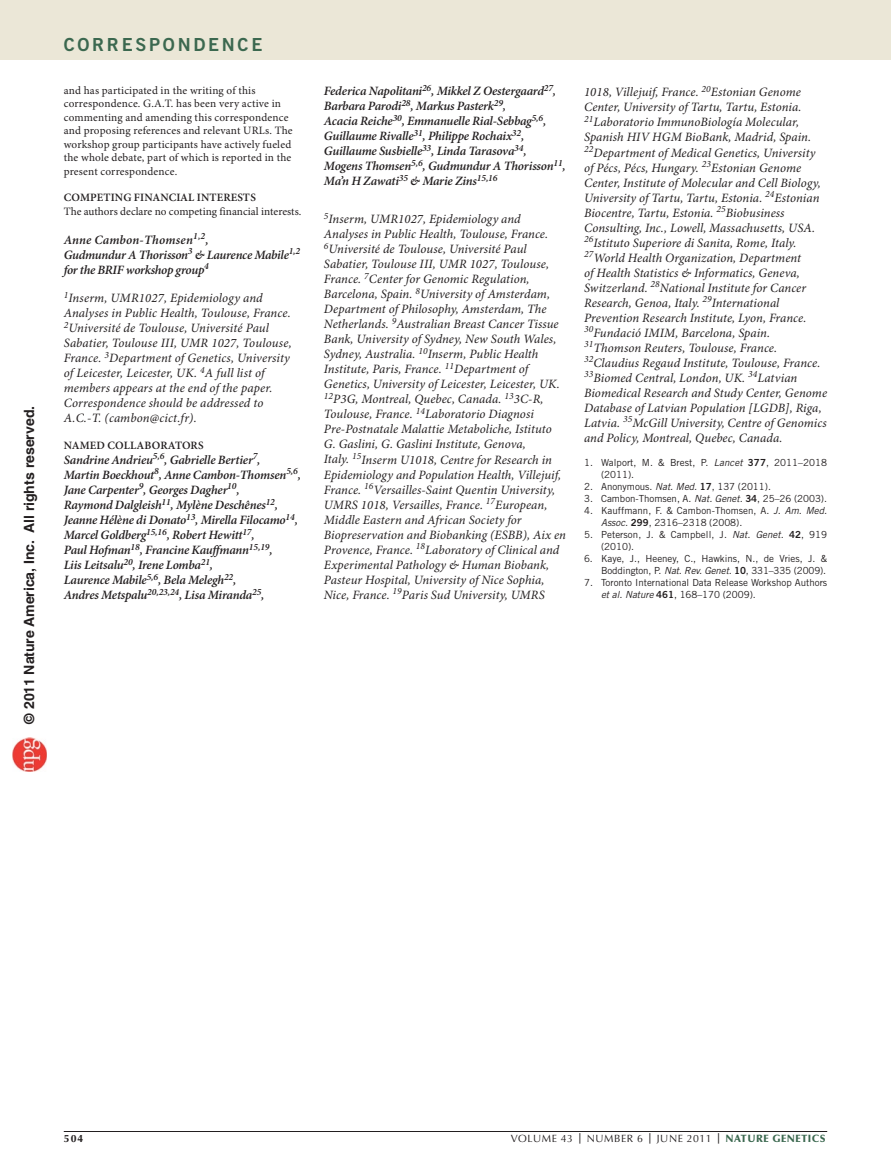
<style>
.page{position:relative;width:891px;height:1175px;background:#fff}
.page>*{position:absolute;margin:0;border:0;box-sizing:border-box;transform-origin:0 0}
.t1{font:18px "Trade Gothic LT Std Bd 2";letter-spacing:.15em;color:#3b684f}
.t2{font:700 14.1px "Helvetica LT Std";color:#231f20}
.t3{font:italic 12.75px/15px "Minion Pro";letter-spacing:.005em;color:#231f20}
.t4{font:italic 600 12.75px/15px "Minion Pro";letter-spacing:-.02em;color:#231f20}
.t5{font:11.25px/13.5px "Minion Pro";letter-spacing:.015em;color:#231f20}
.t6{font:600 11.25px "Minion Pro";letter-spacing:.01em;color:#231f20}
.t7{font:10.5px "Optima LT Std";letter-spacing:.05em;color:#231f20}
.t8{font:900 10.5px "Optima LT Std";letter-spacing:.05em;color:#3b684f}
.t9{font:700 10.5px "Optima LT Std";color:#231f20}
.t10{font:9.75px/12px "Trade Gothic LT Std";letter-spacing:-.005em;color:#231f20}
.s1{font-style:inherit}
.s2{font-style:italic}
.s3{font-family:"Trade Gothic LT Std Bd 2"}
.s4{font-weight:700}
.s5{font-weight:400;color:#231f20}
.s6{font-weight:700;color:#231f20}
</style>
<div class="page">
<div style="left:0;top:0;width:891px;height:60px;background:#ebe7d7"></div>
<hr style="left:64px;top:1131px;width:763px;height:1px;background:#231f20">
<img style="left:12px;top:738px;width:34px;height:34px">
<p class="t2" style="left:21px;top:723px;width:319px;rotate:-90deg">© 201<span class="s1">1</span> Nature America, Inc. All rights reserved.</p>
<h1 class="t1" style="left:64px;top:34px;width:200px">CORRESPONDENCE</h1>
<p class="t5" style="left:64px;top:84px;width:230px">and has participated in the writing of this correspondence. G.A.T. has been very active in commenting and amending this correspondence and proposing references and relevant URLs. The workshop group participants have actively fueled the whole debate, part of which is reported in the present correspondence.</p>
<p class="t6" style="left:64px;top:191px;width:194px">COMPETING FINANCIAL INTERESTS</p>
<p class="t5" style="left:64px;top:205px;width:239px">The authors declare no competing financial interests.</p>
<p class="t4" style="left:64px;top:232px;width:238px">Anne Cambon-Thomsen<sup>1,2</sup>,<br>Gudmundur A Thorisson<sup>3</sup> &amp; Laurence Mabile<sup>1,2 </sup>for the BRIF workshop group<sup>4</sup></p>
<p class="t3" style="left:64px;top:291px;width:229px"><sup>1</sup>Inserm, UMR1027, Epidemiology and Analyses in Public Health, Toulouse, France.<br><sup>2</sup>Université de Toulouse, Université Paul Sabatier, Toulouse III, UMR 1027, Toulouse, France. <sup>3</sup>Department of Genetics, University of Leicester, Leicester, UK. <sup>4</sup>A full list of members appears at the end of the paper.<br>Correspondence should be addressed to A.C.-T. (cambon@cict.fr).</p>
<p class="t6" style="left:64px;top:438px;width:141px">NAMED COLLABORATORS</p>
<p class="t4" style="left:64px;top:452px;width:239px">Sandrine Andrieu<sup>5,6</sup>, Gabrielle Bertier<sup>7</sup>,<br>Martin Boeckhout<sup>8</sup>, Anne Cambon-Thomsen<sup>5,6</sup>, Jane Carpenter<sup>9</sup>, Georges Dagher<sup>10</sup>,<br>Raymond Dalgleish<sup>11</sup>, Mylène Deschênes<sup>12</sup>, Jeanne Hélène di Donato<sup>13</sup>, Mirella Filocamo<sup>14</sup>, Marcel Goldberg<sup>15,16</sup>, Robert Hewitt<sup>17</sup>,<br>Paul Hofman<sup>18</sup>, Francine Kauffmann<sup>15,19</sup>,<br>Liis Leitsalu<sup>20</sup>, Irene Lomba<sup>21</sup>,<br>Laurence Mabile<sup>5,6</sup>, Bela Melegh<sup>22</sup>,<br>Andres Metspalu<sup>20,23,24</sup>, Lisa Miranda<sup>25</sup>,</p>
<p class="t4" style="left:324px;top:84px;width:243px">Federica Napolitani<sup>26</sup>, Mikkel Z Oestergaard<sup>27</sup>, Barbara Parodi<sup>28</sup>, Markus Pasterk<sup>29</sup>,<br>Acacia Reiche<sup>30</sup>, Emmanuelle Rial-Sebbag<sup>5,6</sup>, Guillaume Rivalle<sup>31</sup>, Philippe Rochaix<sup>32</sup>, Guillaume Susbielle<sup>33</sup>, Linda Tarasova<sup>34</sup>, Mogens Thomsen<sup>5,6</sup>, Gudmundur A Thorisson<sup>11</sup>, Ma’n H Zawati<sup>35</sup> &amp; Marie Zins<sup>15,16</sup></p>
<p class="t3" style="left:324px;top:212px;width:244px"><sup>5</sup>Inserm, UMR1027, Epidemiology and Analyses in Public Health, Toulouse, France.<br><sup>6</sup>Université de Toulouse, Université Paul Sabatier, Toulouse III, UMR 1027, Toulouse, France. <sup>7</sup>Center for Genomic Regulation, Barcelona, Spain. <sup>8</sup>University of Amsterdam, Department of Philosophy, Amsterdam, The Netherlands. <sup>9</sup>Australian Breast Cancer Tissue Bank, University of Sydney, New South Wales, Sydney, Australia. <sup>10</sup>Inserm, Public Health Institute, Paris, France. <sup>11</sup>Department of Genetics, University of Leicester, Leicester, UK.<br><sup>12</sup>P3G, Montreal, Quebec, Canada. <sup>13</sup>3C-R, Toulouse, France. <sup>14</sup>Laboratorio Diagnosi Pre-Postnatale Malattie Metaboliche, Istituto G. Gaslini, G. Gaslini Institute, Genova,<br>Italy. <sup>15</sup>Inserm U1018, Centre for Research in Epidemiology and Population Health, Villejuif, France. <sup>16</sup>Versailles-Saint Quentin University, UMRS 1018, Versailles, France. <sup>17</sup>European, Middle Eastern and African Society for Biopreservation and Biobanking (ESBB), Aix en Provence, France. <sup>18</sup>Laboratory of Clinical and Experimental Pathology &amp; Human Biobank, Pasteur Hospital, University of Nice Sophia, Nice, France. <sup>19</sup>Paris Sud University, UMRS</p>
<p class="t3" style="left:584px;top:85px;width:245px">1018, Villejuif, France. <sup>20</sup>Estonian Genome Center, University of Tartu, Tartu, Estonia.<br><sup>21</sup>Laboratorio ImmunoBiología Molecular, Spanish HIV HGM BioBank, Madrid, Spain.<br><sup>22</sup>Department of Medical Genetics, University of Pécs, Pécs, Hungary. <sup>23</sup>Estonian Genome Center, Institute of Molecular and Cell Biology, University of Tartu, Tartu, Estonia. <sup>24</sup>Estonian Biocentre, Tartu, Estonia. <sup>25</sup>Biobusiness Consulting, Inc., Lowell, Massachusetts, USA.<br><sup>26</sup>Istituto Superiore di Sanita, Rome, Italy.<br><sup>27</sup>World Health Organization, Department<br>of Health Statistics &amp; Informatics, Geneva, Switzerland. <sup>28</sup>National Institute for Cancer Research, Genoa, Italy. <sup>29</sup>International Prevention Research Institute, Lyon, France.<br><sup>30</sup>Fundació IMIM, Barcelona, Spain.<br><sup>31</sup>Thomson Reuters, Toulouse, France.<br><sup>32</sup>Claudius Regaud Institute, Toulouse, France.<br><sup>33</sup>Biomed Central, London, UK. <sup>34</sup>Latvian Biomedical Research and Study Center, Genome Database of Latvian Population [LGDB], Riga, Latvia. <sup>35</sup>McGill University, Centre of Genomics and Policy, Montreal, Quebec, Canada.</p>
<p class="t10" style="left:601px;top:457px;width:228px;text-indent:-17px">1. Walport, M. &amp; Brest, P. <span class="s2">Lancet</span> <span class="s3">377</span>, 2011–2018 (2011).</p>
<p class="t10" style="left:584px;top:481px;width:188px">2. Anonymous. <span class="s2">Nat. Med.</span> <span class="s3">17</span>, 137 (2011).</p>
<p class="t10" style="left:584px;top:493px;width:245px">3. Cambon-Thomsen, A. <span class="s2">Nat. Genet.</span> <span class="s3">34</span>, 25–26 (2003).</p>
<p class="t10" style="left:601px;top:505px;width:228px;text-indent:-17px">4. Kauffmann, F. &amp; Cambon-Thomsen, A. <span class="s2">J. Am. Med.<br>Assoc.</span> <span class="s3">299</span>, 2316–2318 (2008).</p>
<p class="t10" style="left:601px;top:529px;width:228px;text-indent:-17px">5. Peterson, J. &amp; Campbell, J. <span class="s2">Nat. Genet.</span> <span class="s3">42</span>, 919 (2010).</p>
<p class="t10" style="left:584px;top:553px;width:245px;text-align:right">6. Kaye, J., Heeney, C., Hawkins, N., de Vries, J. &amp;<br>Boddington, P. <span class="s2">Nat. Rev. Genet.</span> <span class="s3">10</span>, 331–335 (2009).</p>
<p class="t10" style="left:601px;top:577px;width:228px;text-indent:-17px">7. Toronto International Data Release Workshop Authors <span class="s2">et al. Nature</span> <span class="s3">461</span>, 168–170 (2009).</p>
<p class="t9" style="left:64px;top:1132px;width:21px">504</p>
<p class="t7" style="left:511px;top:1132px;width:158px">VOLUME 43 <span class="s4">|</span> NUMBER 6 <span class="s4">|</span> JUNE</p>
<p class="t8" style="left:687px;top:1132px;width:141px"><span class="s5">2011</span> <span class="s6">|</span> NATURE GENETICS</p>
</div>
